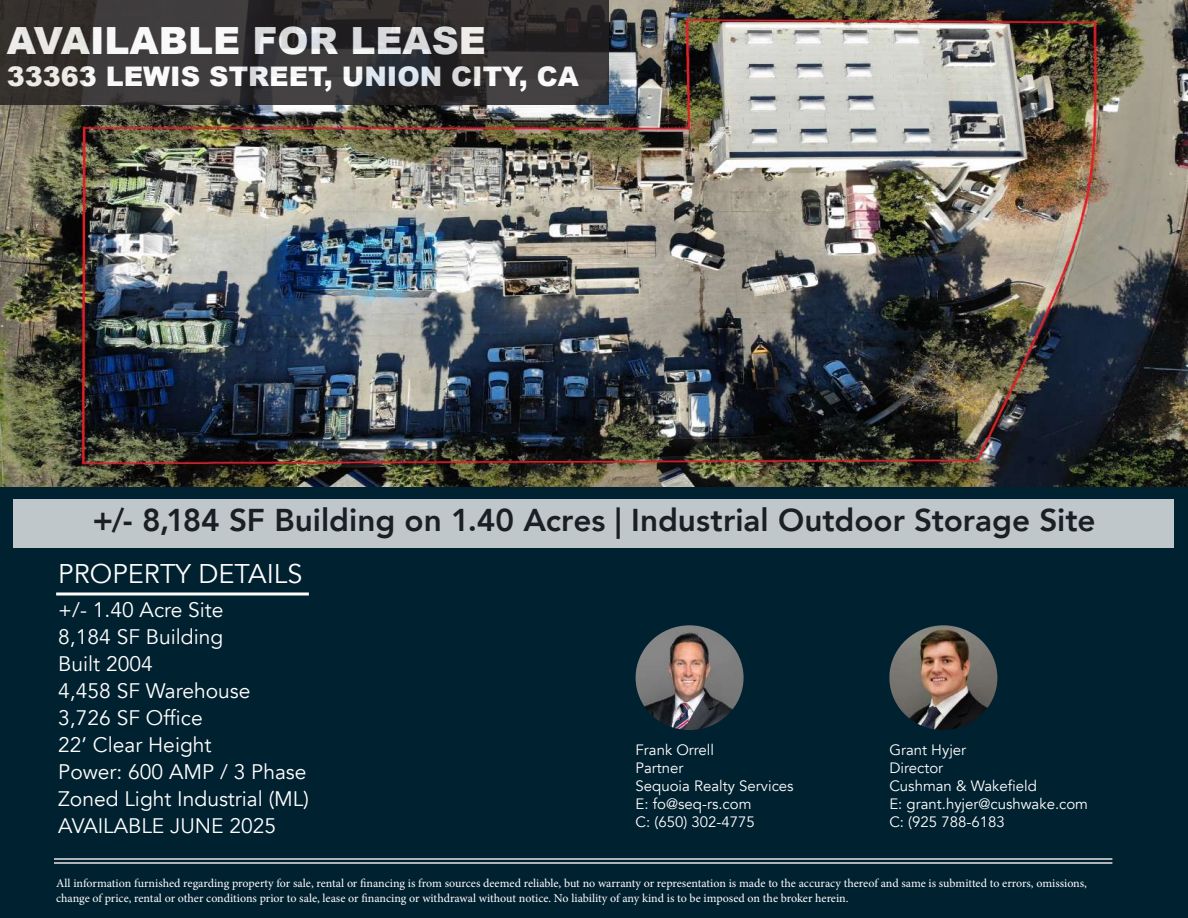
<style>
.page{position:relative;width:1188px;height:918px;background:#fff}
.page>*{position:absolute;margin:0;border:0;box-sizing:border-box;transform-origin:0 0}
.t1{font:900 37.5px "Arial";color:#fff}
.t2{font:800 31.5px "Avenir";color:#231f20}
.t3{font:900 27px "Arial";color:#fff}
.t4{font:27px "Avenir";color:#fff}
.t5{font:21px/27px "Avenir";color:#fff}
.t6{font:15px/18px "Avenir";color:#fff}
.t7{font:12px/14.4px "Minion Pro";letter-spacing:-.005em;color:#fff}
</style>
<div class="page">
<div style="left:0;top:481px;width:1188px;height:437px;background:#002130"></div>
<img style="left:636px;top:625px;width:108px;height:105px">
<img style="left:889px;top:625px;width:108px;height:105px">
<hr style="left:54px;top:858px;width:1058px;height:2px;background:#b2b3b7">
<hr style="left:54px;top:862px;width:1058px;height:2px;background:#b2b3b7">
<svg style="left:56px;top:592px;width:253px;height:4px"></svg>
<div style="left:14px;top:500px;width:1160px;height:48px;background:#bfc7cb"></div>
<img style="left:1px;top:0;width:1186px;height:486px">
<svg style="left:0;top:0;width:609px;height:105px"></svg>
<h1 class="t1" style="left:7px;top:13px;width:481px">AVAILABLE FOR LEASE</h1>
<h3 class="t3" style="left:7px;top:57px;width:574px">33363 LEWIS STREET, UNION CITY, CA</h3>
<h2 class="t2" style="left:92px;top:496px;width:1005px">+/- 8,184 SF Building on 1.40 Acres | Industrial Outdoor Storage Site</h2>
<h3 class="t4" style="left:58px;top:558px;width:246px">PROPERTY DETAILS</h3>
<h3 class="t5" style="left:58px;top:597px;width:252px">+/- 1.40 Acre Site<br>8,184 SF Building<br>Built 2004<br>4,458 SF Warehouse<br>3,726 SF Office<br>22’ Clear Height<br>Power: 600 AMP / 3 Phase<br>Zoned Light Industrial (ML)<br>AVAILABLE JUNE 2025</h3>
<p class="t6" style="left:636px;top:741px;width:160px">Frank Orrell<br>Partner<br>Sequoia Realty Services<br>E: fo@seq-rs.com<br>C: (650) 302-4775</p>
<p class="t6" style="left:889px;top:741px;width:200px">Grant Hyjer<br>Director<br>Cushman &amp; Wakefield<br>E: grant.hyjer@cushwake.com<br>C: (925 788-6183</p>
<p class="t7" style="left:56px;top:876px;width:1032px">All information furnished regarding property for sale, rental or financing is from sources deemed reliable, but no warranty or representation is made to the accuracy thereof and same is submitted to errors, omissions, change of price, rental or other conditions prior to sale, lease or financing or withdrawal without notice. No liability of any kind is to be imposed on the broker herein.</p>
</div>
